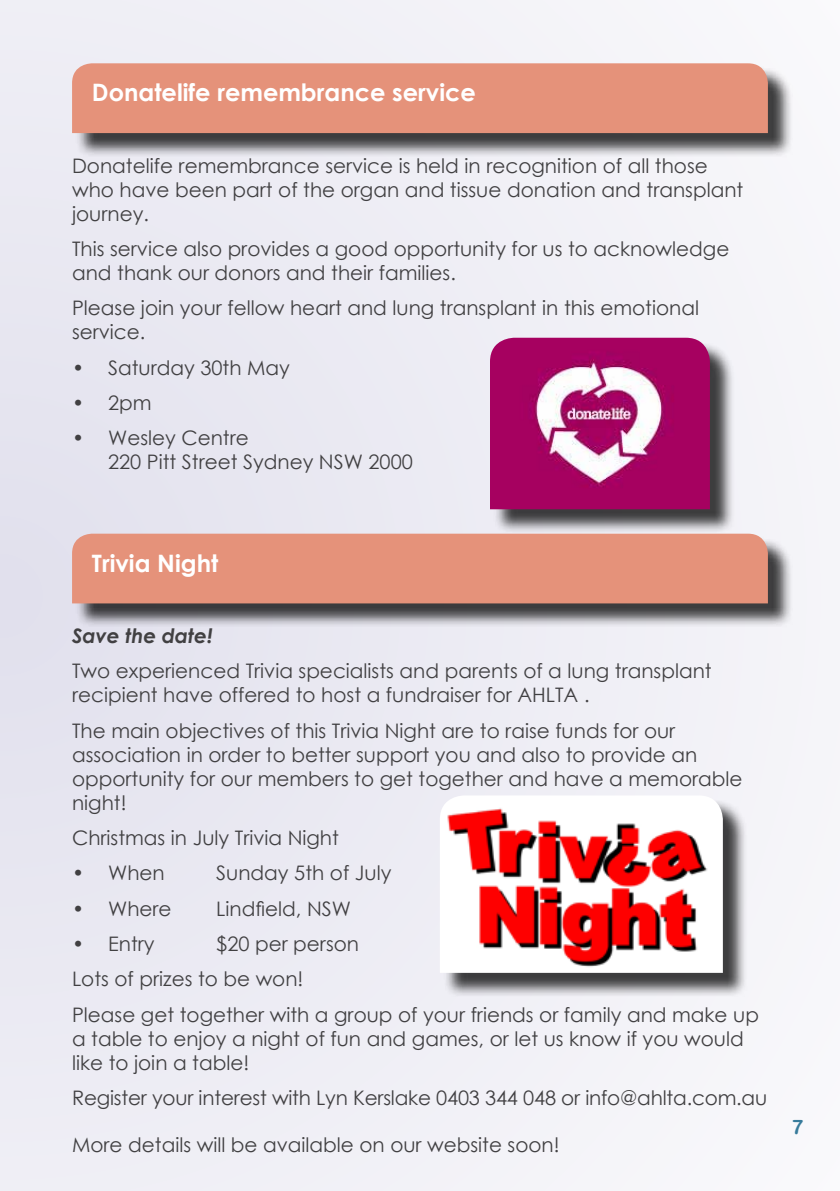
<style>
.page{position:relative;width:840px;height:1191px;background:#fff}
.page>*{position:absolute;margin:0;border:0;box-sizing:border-box;transform-origin:0 0}
.t1{font:700 24px "Century Gothic";color:#fff}
.t2{font:20px/24px "Century Gothic";color:#414042}
.t3{font:italic 700 20px "Century Gothic";color:#414042}
.t4{font:20px "Arial Rounded MT Bold";color:#377b9b}
</style>
<div class="page">
<div style="left:0;top:0;width:839px;height:1191px;background:#eeedf4"></div>
<div style="left:75px;top:66px;width:717px;height:92px;background:#000;opacity:.75"></div>
<div style="left:72px;top:63px;width:695px;height:70px;background:#e5927a"></div>
<div style="left:492px;top:341px;width:242px;height:193px;background:#000;opacity:.75"></div>
<img style="left:490px;top:338px;width:219px;height:171px">
<div style="left:75px;top:536px;width:717px;height:92px;background:#000;opacity:.75"></div>
<div style="left:72px;top:533px;width:695px;height:70px;background:#e5927a"></div>
<div style="left:442px;top:798px;width:305px;height:200px;background:#000;opacity:.75"></div>
<img style="left:440px;top:795px;width:282px;height:178px">
<p class="t1" style="left:92px;top:74px;width:385px">Donatelife remembrance service</p>
<p class="t2" style="left:72px;top:153px;width:672px">Donatelife remembrance service is held in recognition of all those who have been part of the organ and tissue donation and transplant journey.</p>
<p class="t2" style="left:72px;top:236px;width:658px">This service also provides a good opportunity for us to acknowledge and thank our donors and their families.</p>
<p class="t2" style="left:72px;top:296px;width:628px">Please join your fellow heart and lung transplant in this emotional service.</p>
<p class="t2" style="left:72px;top:355px;width:219px">• Saturday 30th May</p>
<p class="t2" style="left:72px;top:390px;width:81px">• 2pm</p>
<p class="t2" style="left:108px;top:426px;width:306px;text-indent:-36px">• Wesley Centre<br>220 Pitt Street Sydney NSW 2000</p>
<p class="t1" style="left:92px;top:544px;width:128px">Trivia Night</p>
<p class="t3" style="left:72px;top:620px;width:142px">Save the date!</p>
<p class="t2" style="left:72px;top:658px;width:640px">Two experienced Trivia specialists and parents of a lung transplant recipient have offered to host a fundraiser for AHLTA .</p>
<p class="t2" style="left:72px;top:718px;width:671px">The main objectives of this Trivia Night are to raise funds for our association in order to better support you and also to provide an opportunity for our members to get together and have a memorable night!</p>
<p class="t2" style="left:72px;top:825px;width:268px">Christmas in July Trivia Night</p>
<p class="t2" style="left:72px;top:860px;width:94px">• When</p>
<p class="t2" style="left:216px;top:860px;width:176px">Sunday 5th of July</p>
<p class="t2" style="left:72px;top:896px;width:101px">• Where</p>
<p class="t2" style="left:216px;top:896px;width:136px">Lindfield, NSW</p>
<p class="t2" style="left:72px;top:931px;width:84px">• Entry</p>
<p class="t2" style="left:72px;top:925px;width:688px;line-height:35.4px;text-indent:144px">$20 per person<br>Lots of prizes to be won!<br>Please get together with a group of your friends or family and make up</p>
<p class="t2" style="left:72px;top:1026px;width:673px">a table to enjoy a night of fun and games, or let us know if you would like to join a table!</p>
<p class="t2" style="left:72px;top:1085px;width:696px">Register your interest with Lyn Kerslake 0403 344 048 or info@ahlta.com.au</p>
<p class="t2" style="left:72px;top:1132px;width:489px">More details will be available on our website soon!</p>
<p class="t4" style="left:791px;top:1114px;width:13px">7</p>
</div>
